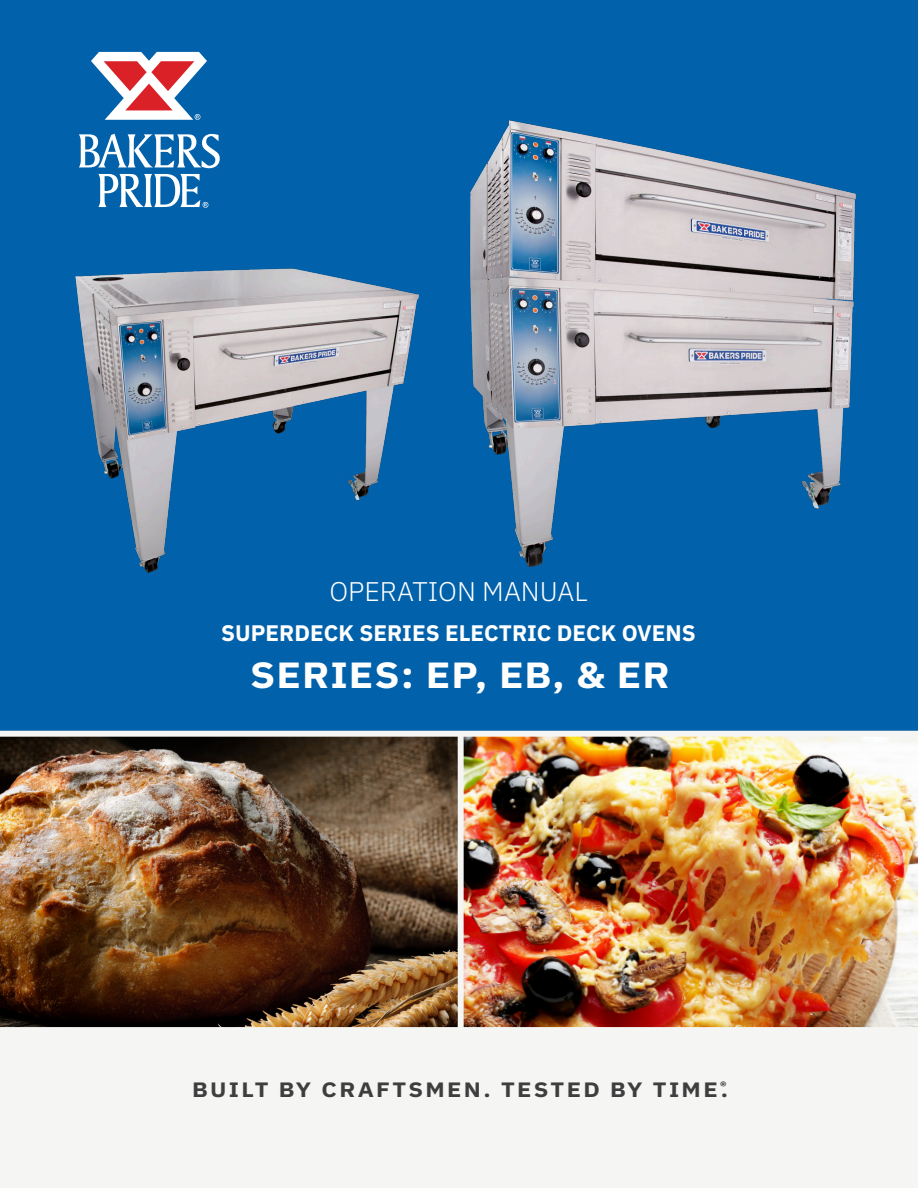
<style>
.page{position:relative;width:918px;height:1188px;background:#fff}
.page>*{position:absolute;margin:0;border:0;box-sizing:border-box;transform-origin:0 0}
.Model_Number{font:700 36.45px "IBM Plex Sans";letter-spacing:.025em;color:#fff;scale:1.11 1}
.Product_Name{font:300 27px "IBM Plex Sans";color:#fff}
.Product_Name-2{font:700 22.5px "IBM Plex Sans";color:#fff}
.Tagline{font:700 20.85px "IBM Plex Sans";letter-spacing:.1em;color:#3e3e3f;scale:1.14 1}
</style>
<div class="page">
<div style="left:0;top:645px;width:918px;height:543px;background:#f5f6f3"></div>
<div style="left:0;top:0;width:918px;height:733px;background:#0161aa"></div>
<img style="left:0;top:737px;width:918px;height:290px">
<div style="left:0;top:731px;width:918px;height:6px;background:#f5f6f3"></div>
<div style="left:458px;top:734px;width:6px;height:297px;background:#f5f6f3"></div>
<svg style="left:79px;top:134px;width:141px;height:34px"></svg>
<svg style="left:91px;top:52px;width:116px;height:68px"></svg>
<svg style="left:98px;top:174px;width:110px;height:34px"></svg>
<img style="left:76px;top:269px;width:342px;height:303px">
<img style="left:470px;top:121px;width:386px;height:446px">
<p class="Product_Name" style="left:329px;top:571px;width:260px">OPERATION MANUAL</p>
<p class="Product_Name-2" style="left:221px;top:615px;width:476px">SUPERDECK SERIES ELECTRIC DECK OVENS</p>
<p class="Model_Number" style="left:250px;top:646px;width:380px">SERIES: EP, EB, &amp; ER</p>
<p class="Tagline" style="left:192px;top:1073px;width:472px">BUILT BY CRAFTSMEN. TESTED BY TIME<sup>®</sup>.</p>
</div>
